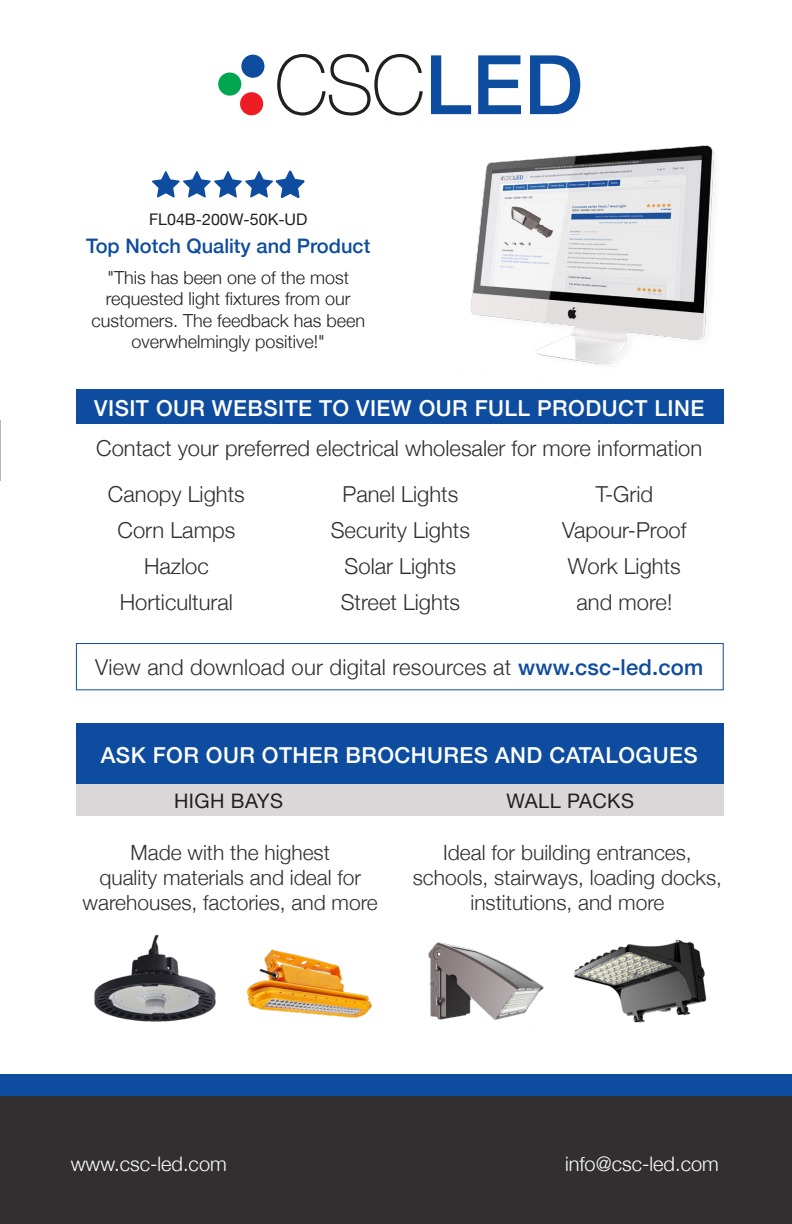
<style>
.page{position:relative;width:792px;height:1224px;background:#fff}
.page>*{position:absolute;margin:0;border:0;box-sizing:border-box;transform-origin:0 0}
.t1{font:300 22px "Helvetica Neue";color:#312f30}
.t2{font:500 22px "Helvetica Neue";letter-spacing:.02em;color:#fff}
.t3{font:300 21px/25.2px "Helvetica Neue";color:#312f30;text-align:center}
.t4{font:300 20px "Helvetica Neue";color:#fff}
.t5{font:500 20px "Helvetica Neue";color:#0d4c9f}
.t6{font:20px "Helvetica Neue";letter-spacing:.02em;color:#231f20}
.t7{font:300 18px/21.6px "Helvetica Neue";color:#231f20;text-align:center}
.t8{font:16px "Helvetica Neue";color:#231f20}
.s1{font-weight:500;color:#0d4c9f}
</style>
<div class="page">
<div style="left:76px;top:784px;width:648px;height:32px;background:#dad7d8"></div>
<svg style="left:277px;top:54px;width:146px;height:62px"></svg>
<svg style="left:431px;top:55px;width:40px;height:54px"></svg>
<svg style="left:478px;top:55px;width:43px;height:54px"></svg>
<svg style="left:530px;top:55px;width:50px;height:54px"></svg>
<div style="left:218px;top:72px;width:23px;height:24px;background:#00a54f;border-radius:50%"></div>
<div style="left:240px;top:92px;width:23px;height:23px;background:#ee1d23;border-radius:50%"></div>
<div style="left:241px;top:55px;width:23px;height:23px;background:#0d4c9f;border-radius:50%"></div>
<img style="left:428px;top:942px;width:116px;height:78px">
<img style="left:573px;top:939px;width:134px;height:84px">
<div style="left:76px;top:643px;width:648px;height:47px;border:1px solid #0d4c9f"></div>
<div style="left:76px;top:390px;width:648px;height:34px;background:#0d4c9f"></div>
<div style="left:76px;top:723px;width:648px;height:61px;background:#0d4c9f"></div>
<img style="left:94px;top:934px;width:122px;height:88px">
<img style="left:246px;top:949px;width:126px;height:69px">
<img style="left:360px;top:109px;width:364px;height:281px">
<svg style="left:152px;top:170px;width:153px;height:28px"></svg>
<div style="left:0;top:1074px;width:792px;height:45px;background:#0d4c9f"></div>
<div style="left:0;top:1096px;width:792px;height:128px;background:#312f30"></div>
<hr style="left:0;top:420px;width:1px;height:61px;background:#b4b5b8">
<p class="t8" style="left:149px;top:207px;width:160px">FL04B-200W-50K-UD</p>
<p class="t5" style="left:86px;top:230px;width:286px">Top Notch Quality and Product</p>
<p class="t7" style="left:91px;top:265px;width:275px">"This has been one of the most requested light fixtures from our customers. The feedback has been overwhelmingly positive!"</p>
<p class="t2" style="left:94px;top:390px;width:611px">VISIT OUR WEBSITE TO VIEW OUR FULL PRODUCT LINE</p>
<p class="t1" style="left:96px;top:430px;width:608px">Contact your preferred electrical wholesaler for more information</p>
<p class="t1" style="left:108px;top:477px;width:138px">Canopy Lights</p>
<p class="t1" style="left:118px;top:513px;width:119px">Corn Lamps</p>
<p class="t1" style="left:144px;top:549px;width:66px">Hazloc</p>
<p class="t1" style="left:120px;top:585px;width:115px">Horticultural</p>
<p class="t1" style="left:343px;top:477px;width:117px">Panel Lights</p>
<p class="t1" style="left:331px;top:513px;width:141px">Security Lights</p>
<p class="t1" style="left:345px;top:549px;width:113px">Solar Lights</p>
<p class="t1" style="left:341px;top:585px;width:121px">Street Lights</p>
<p class="t1" style="left:596px;top:477px;width:59px">T-Grid</p>
<p class="t1" style="left:562px;top:513px;width:126px">Vapour-Proof</p>
<p class="t1" style="left:568px;top:549px;width:114px">Work Lights</p>
<p class="t1" style="left:577px;top:585px;width:97px">and more!</p>
<p class="t1" style="left:95px;top:649px;width:610px">View and download our digital resources at <span class="s1">www.csc-led.com</span></p>
<p class="t2" style="left:101px;top:737px;width:598px">ASK FOR OUR OTHER BROCHURES AND CATALOGUES</p>
<p class="t6" style="left:174px;top:786px;width:111px">HIGH BAYS</p>
<p class="t3" style="left:131px;top:838px;width:201px">Made with the highest</p>
<p class="t3" style="left:83px;top:863px;width:297px">quality materials and ideal for warehouses, factories, and more</p>
<p class="t6" style="left:506px;top:786px;width:129px">WALL PACKS</p>
<p class="t3" style="left:443px;top:838px;width:250px">Ideal for building entrances,</p>
<p class="t3" style="left:413px;top:863px;width:311px">schools, stairways, loading docks, institutions, and more</p>
<p class="t4" style="left:71px;top:1148px;width:157px">www.csc-led.com</p>
<p class="t4" style="left:565px;top:1148px;width:155px">info@csc-led.com</p>
</div>
